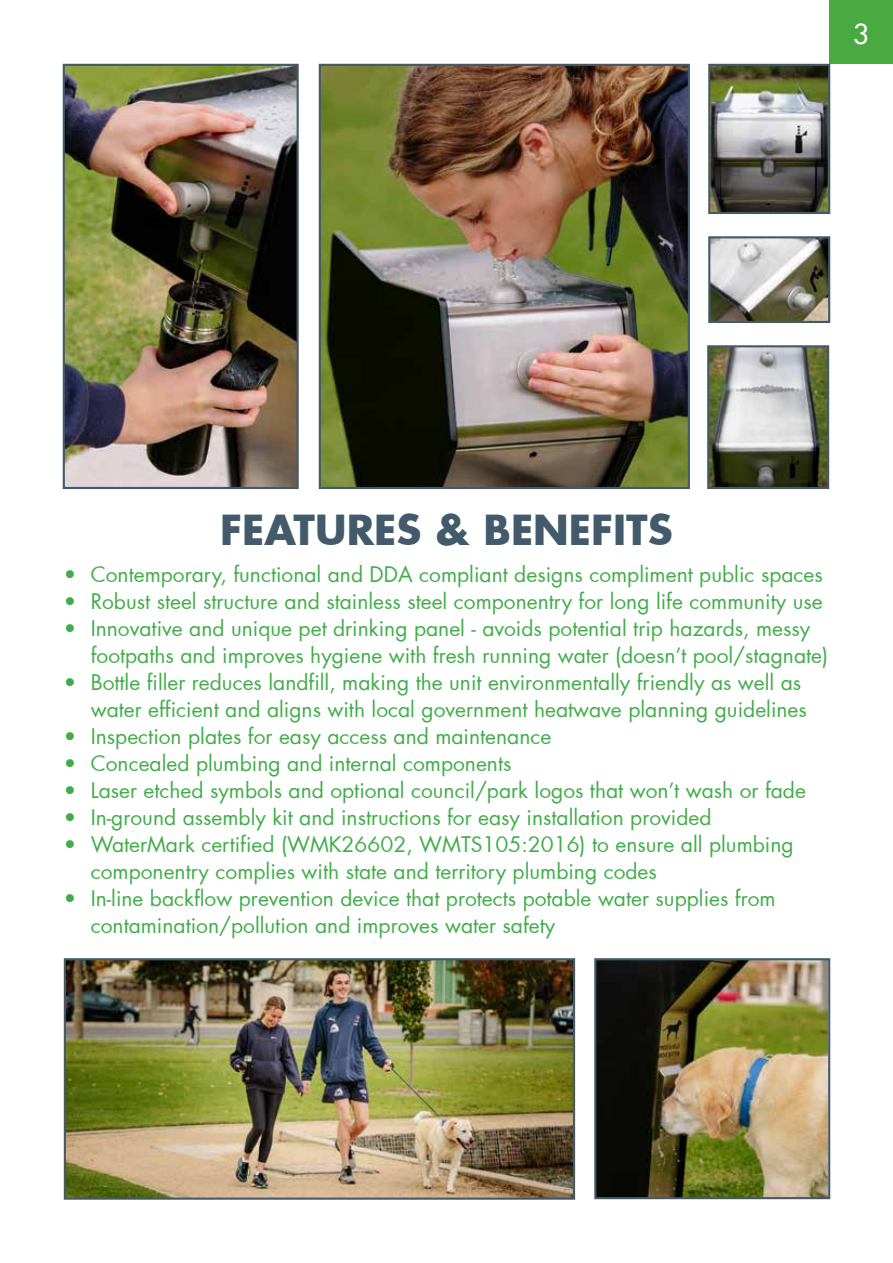
<style>
.page{position:relative;width:893px;height:1263px;background:#fff}
.page>*{position:absolute;margin:0;border:0;box-sizing:border-box;transform-origin:0 0}
.t1{font:700 40.5px "Futura";color:#425a69}
.t2{font:500 27px "Futura";color:#fff}
.t3{font:21px/27px "Futura";color:#41ad49}
</style>
<div class="page">
<div style="left:829px;top:0;width:64px;height:64px;background:#49aa42"></div>
<img style="left:322px;top:67px;width:365px;height:419px">
<div style="left:319px;top:64px;width:371px;height:425px;border:2px solid #425a69"></div>
<img style="left:66px;top:67px;width:230px;height:419px">
<div style="left:63px;top:64px;width:236px;height:425px;border:2px solid #425a69"></div>
<img style="left:711px;top:67px;width:116px;height:144px">
<div style="left:708px;top:64px;width:122px;height:150px;border:2px solid #425a69"></div>
<img style="left:710px;top:348px;width:116px;height:138px">
<div style="left:707px;top:345px;width:122px;height:144px;border:2px solid #425a69"></div>
<img style="left:711px;top:239px;width:116px;height:81px">
<div style="left:708px;top:236px;width:122px;height:87px;border:2px solid #425a69"></div>
<img style="left:597px;top:961px;width:230px;height:235px">
<div style="left:594px;top:958px;width:236px;height:241px;border:2px solid #425a69"></div>
<img style="left:67px;top:961px;width:505px;height:236px">
<div style="left:64px;top:958px;width:511px;height:242px;border:2px solid #425a69"></div>
<p class="t2" style="left:853px;top:17px;width:17px">3</p>
<h1 class="t1" style="left:220px;top:502px;width:454px">FEATURES &amp; BENEFITS</h1>
<p class="t3" style="left:64px;top:561px;width:761px">• Contemporary, functional and DDA compliant designs compliment public spaces</p>
<p class="t3" style="left:64px;top:588px;width:760px">• Robust steel structure and stainless steel componentry for long life community use</p>
<p class="t3" style="left:91px;top:615px;width:739px;text-indent:-27px">• Innovative and unique pet drinking panel - avoids potential trip hazards, messy footpaths and improves hygiene with fresh running water (doesn’t pool/stagnate)</p>
<p class="t3" style="left:64px;top:669px;width:745px;text-align:right">• Bottle filler reduces landfill, making the unit environmentally friendly as well as water efficient and aligns with local government heatwave planning guidelines</p>
<p class="t3" style="left:64px;top:723px;width:489px">• Inspection plates for easy access and maintenance</p>
<p class="t3" style="left:64px;top:750px;width:449px">• Concealed plumbing and internal components</p>
<p class="t3" style="left:64px;top:777px;width:744px">• Laser etched symbols and optional council/park logos that won’t wash or fade</p>
<p class="t3" style="left:64px;top:804px;width:649px">• In-ground assembly kit and instructions for easy installation provided</p>
<p class="t3" style="left:91px;top:831px;width:704px;text-indent:-27px">• WaterMark certified (WMK26602, WMTS105:2016) to ensure all plumbing componentry complies with state and territory plumbing codes</p>
<p class="t3" style="left:91px;top:885px;width:686px;text-indent:-27px">• In-line backflow prevention device that protects potable water supplies from contamination/pollution and improves water safety</p>
</div>
